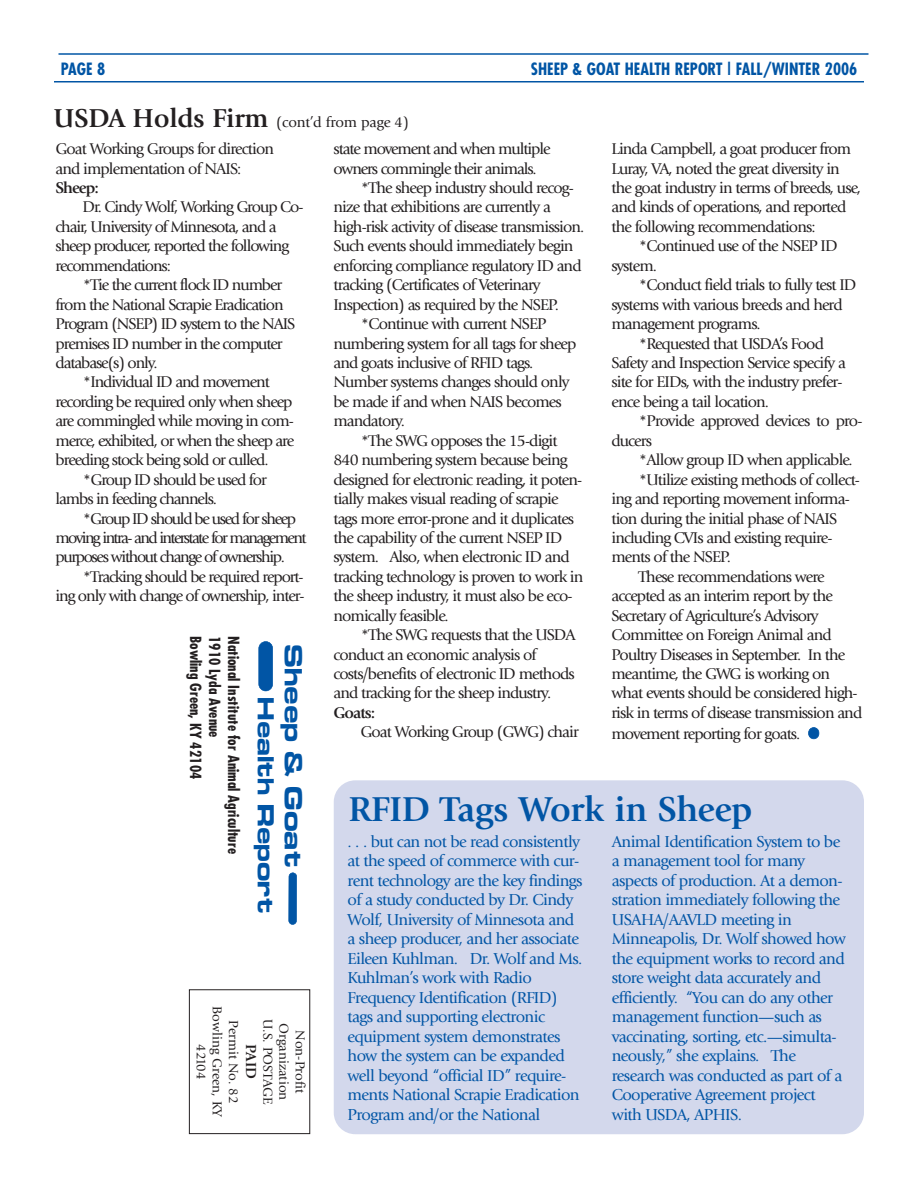
<style>
.page{position:relative;width:918px;height:1188px;background:#fff}
.page>*{position:absolute;margin:0;border:0;box-sizing:border-box;transform-origin:0 0}
.t1{font:700 36px "Giovanni";letter-spacing:-.01em;color:#0155a5}
.t2{font:700 22.5px "Euro";color:#0155a5}
.t3{font:700 21px "Euro";color:#0155a5}
.t4{font:16.5px/19.5px "Giovanni";letter-spacing:-.04em;color:#0155a5}
.t5{font:700 condensed 16.5px "Futura";color:#0155a5}
.t6{font:16.2px/19.5px "Giovanni";letter-spacing:-.055em;color:#231f20}
.t7{font:16.2px "Giovanni";letter-spacing:-.085em;color:#231f20}
.t8{font:16.2px "Giovanni";letter-spacing:-.1em;color:#231f20}
.t9{font:700 16.2px "Giovanni";letter-spacing:-.055em;color:#231f20}
.t10{font:700 condensed 15px "Futura";color:#231f20}
.t11{font:15px "Giovanni";letter-spacing:-.01em;color:#231f20}
.t12{font:700 15px "Giovanni";color:#231f20}
.t13{font:13.5px/16.2px "Giovanni";color:#231f20;text-align:center}
.s1{font-weight:700;font-size:27px}
</style>
<div class="page">
<div style="left:809px;top:728px;width:10px;height:11px;background:#0155a5;border-radius:5px"></div>
<div style="left:808px;top:727px;width:11px;height:12px;border:2px solid #0155a5;border-radius:6px"></div>
<hr style="left:58px;top:53px;width:810px;height:2px;background:#0155a5">
<hr style="left:54px;top:81px;width:810px;height:1px;background:#0155a5">
<div style="left:189px;top:989px;width:121px;height:145px;border:1px solid #231f20"></div>
<div style="left:259px;top:642px;width:14px;height:49px;background:#0155a5;border-radius:7px"></div>
<div style="left:258px;top:641px;width:15px;height:50px;border:1px solid #0155a5;border-radius:7px"></div>
<div style="left:289px;top:873px;width:8px;height:51px;background:#0155a5;border-radius:4px"></div>
<div style="left:288px;top:872px;width:9px;height:53px;border:1px solid #0155a5;border-radius:4px"></div>
<div style="left:334px;top:780px;width:530px;height:354px;background:#d3d8ec;border-radius:22px"></div>
<p class="t5" style="left:61px;top:61px;width:46px">PAGE 8</p>
<p class="t5" style="left:531px;top:61px;width:328px">SHEEP &amp; GOAT HEALTH REPORT | FALL/WINTER 2006</p>
<p class="t11" style="left:54px;top:117px;width:356px"><span class="s1">USDA Holds Firm</span> (cont’d from page 4)</p>
<p class="t6" style="left:55px;top:140px;width:220px">Goat Working Groups for direction and implementation of NAIS:</p>
<p class="t9" style="left:55px;top:181px;width:45px">Sheep:</p>
<p class="t6" style="left:55px;top:199px;width:249px;text-indent:27px">Dr. Cindy Wolf, Working Group Co&shy;chair, University of Minnesota, and a sheep producer, reported the following recommendations:</p>
<p class="t6" style="left:83px;top:277px;width:201px">*Tie the current flock ID number</p>
<p class="t6" style="left:55px;top:296px;width:230px">from the National Scrapie Eradication</p>
<p class="t6" style="left:55px;top:315px;width:241px">Program (NSEP) ID system to the NAIS</p>
<p class="t6" style="left:55px;top:335px;width:229px">premises ID number in the computer</p>
<p class="t6" style="left:55px;top:354px;width:104px">database(s) only.</p>
<p class="t6" style="left:83px;top:374px;width:189px">*Individual ID and movement</p>
<p class="t6" style="left:55px;top:393px;width:239px">recording be required only when sheep</p>
<p class="t6" style="left:55px;top:413px;width:240px">are commingled while moving in com-</p>
<p class="t6" style="left:55px;top:432px;width:240px">merce, exhibited, or when the sheep are</p>
<p class="t6" style="left:55px;top:452px;width:215px">breeding stock being sold or culled.</p>
<p class="t6" style="left:83px;top:471px;width:186px">*Group ID should be used for</p>
<p class="t6" style="left:55px;top:490px;width:163px">lambs in feeding channels.</p>
<p class="t7" style="left:83px;top:512px;width:215px">*Group ID should be used for sheep</p>
<p class="t8" style="left:55px;top:531px;width:252px">moving intra- and interstate for management</p>
<p class="t7" style="left:55px;top:551px;width:231px">purposes without change of ownership.</p>
<p class="t6" style="left:83px;top:568px;width:223px">*Tracking should be required report-</p>
<p class="t6" style="left:55px;top:588px;width:251px">ing only with change of ownership, inter-</p>
<p class="t10" style="left:202px;top:636px;width:145px;rotate:90deg">Bowling Green, KY 42104</p>
<p class="t10" style="left:221px;top:636px;width:103px;rotate:90deg">1910 Lyda Avenue</p>
<p class="t10" style="left:240px;top:636px;width:219px;rotate:90deg">National Institute for Animal Agriculture</p>
<h2 class="t2" style="left:302px;top:644px;width:225px;rotate:90deg">Sheep &amp; Goat</h2>
<p class="t3" style="left:273px;top:697px;width:218px;rotate:90deg">Health Report</p>
<p class="t13" style="left:241px;top:1006px;width:113px;rotate:90deg">Permit No. 82<br>Bowling Green, KY<br>42104</p>
<p class="t13" style="left:275px;top:1019px;width:87px;rotate:90deg">U.S. POSTAGE</p>
<p class="t13" style="left:291px;top:1023px;width:79px;rotate:90deg">Organization</p>
<p class="t13" style="left:307px;top:1030px;width:65px;rotate:90deg">Non-Profit</p>
<p class="t12" style="left:257px;top:1044px;width:36px;rotate:90deg">PAID</p>
<p class="t6" style="left:333px;top:140px;width:219px">state movement and when multiple</p>
<p class="t6" style="left:333px;top:160px;width:205px">owners commingle their animals.</p>
<p class="t6" style="left:361px;top:179px;width:215px">*The sheep industry should recog-</p>
<p class="t6" style="left:333px;top:199px;width:219px">nize that exhibitions are currently a</p>
<p class="t6" style="left:333px;top:218px;width:252px">high-risk activity of disease transmission.</p>
<p class="t6" style="left:333px;top:238px;width:242px">Such events should immediately begin</p>
<p class="t6" style="left:333px;top:257px;width:250px">enforcing compliance regulatory ID and</p>
<p class="t6" style="left:333px;top:277px;width:209px">tracking (Certificates of Veterinary</p>
<p class="t6" style="left:333px;top:296px;width:227px">Inspection) as required by the NSEP.</p>
<p class="t6" style="left:361px;top:315px;width:188px">*Continue with current NSEP</p>
<p class="t6" style="left:333px;top:335px;width:245px">numbering system for all tags for sheep</p>
<p class="t6" style="left:333px;top:354px;width:201px">and goats inclusive of RFID tags.</p>
<p class="t6" style="left:333px;top:374px;width:238px">Number systems changes should only</p>
<p class="t6" style="left:333px;top:393px;width:230px">be made if and when NAIS becomes</p>
<p class="t6" style="left:333px;top:413px;width:73px">mandatory.</p>
<p class="t6" style="left:361px;top:432px;width:198px">*The SWG opposes the 15-digit</p>
<p class="t6" style="left:333px;top:452px;width:236px">840 numbering system because being</p>
<p class="t6" style="left:333px;top:471px;width:250px">designed for electronic reading, it poten-</p>
<p class="t6" style="left:333px;top:490px;width:227px">tially makes visual reading of scrapie</p>
<p class="t6" style="left:333px;top:510px;width:242px">tags more error-prone and it duplicates</p>
<p class="t6" style="left:333px;top:529px;width:230px">the capability of the current NSEP ID</p>
<p class="t6" style="left:333px;top:549px;width:238px">system. Also, when electronic ID and</p>
<p class="t6" style="left:333px;top:568px;width:251px">tracking technology is proven to work in</p>
<p class="t6" style="left:333px;top:588px;width:241px">the sheep industry, it must also be eco-</p>
<p class="t6" style="left:333px;top:607px;width:117px">nomically feasible.</p>
<p class="t6" style="left:361px;top:626px;width:217px">*The SWG requests that the USDA</p>
<p class="t6" style="left:333px;top:646px;width:205px">conduct an economic analysis of</p>
<p class="t6" style="left:333px;top:665px;width:243px">costs/benefits of electronic ID methods</p>
<p class="t6" style="left:333px;top:685px;width:219px">and tracking for the sheep industry.</p>
<p class="t9" style="left:333px;top:706px;width:43px">Goats:</p>
<p class="t6" style="left:361px;top:724px;width:220px">Goat Working Group (GWG) chair</p>
<p class="t6" style="left:612px;top:140px;width:251px">Linda Campbell, a goat producer from Luray, VA, noted the great diversity in the goat industry in terms of breeds, use, and kinds of operations, and reported the following recommendations:</p>
<p class="t6" style="left:612px;top:238px;width:228px;text-indent:27px">*Continued use of the NSEP ID system.</p>
<p class="t6" style="left:639px;top:277px;width:220px">*Conduct field trials to fully test ID</p>
<p class="t6" style="left:612px;top:296px;width:233px">systems with various breeds and herd</p>
<p class="t6" style="left:612px;top:315px;width:151px">management programs.</p>
<p class="t6" style="left:639px;top:335px;width:187px">*Requested that USDA’s Food</p>
<p class="t6" style="left:612px;top:354px;width:236px">Safety and Inspection Service specify a</p>
<p class="t6" style="left:612px;top:374px;width:233px">site for EIDs, with the industry prefer-</p>
<p class="t6" style="left:612px;top:393px;width:159px">ence being a tail location.</p>
<p class="t6" style="left:639px;top:413px;width:225px">*Provide approved devices to pro-</p>
<p class="t6" style="left:612px;top:432px;width:42px">ducers</p>
<p class="t6" style="left:639px;top:452px;width:216px">*Allow group ID when applicable.</p>
<p class="t6" style="left:639px;top:471px;width:223px">*Utilize existing methods of collect-</p>
<p class="t6" style="left:612px;top:490px;width:240px">ing and reporting movement informa-</p>
<p class="t6" style="left:612px;top:510px;width:227px">tion during the initial phase of NAIS</p>
<p class="t6" style="left:612px;top:529px;width:223px">including CVIs and existing require-</p>
<p class="t6" style="left:612px;top:549px;width:121px">ments of the NSEP.</p>
<p class="t6" style="left:639px;top:568px;width:188px">These recommendations were</p>
<p class="t6" style="left:612px;top:588px;width:223px">accepted as an interim report by the</p>
<p class="t6" style="left:612px;top:607px;width:209px">Secretary of Agriculture’s Advisory</p>
<p class="t6" style="left:612px;top:626px;width:222px">Committee on Foreign Animal and</p>
<p class="t6" style="left:612px;top:646px;width:235px">Poultry Diseases in September. In the</p>
<p class="t6" style="left:612px;top:665px;width:220px">meantime, the GWG is working on</p>
<p class="t6" style="left:612px;top:685px;width:248px">what events should be considered high-</p>
<p class="t6" style="left:612px;top:704px;width:252px">risk in terms of disease transmission and</p>
<p class="t6" style="left:612px;top:726px;width:190px">movement reporting for goats.</p>
<h1 class="t1" style="left:348px;top:795px;width:406px">RFID Tags Work in Sheep</h1>
<p class="t4" style="left:348px;top:833px;width:237px">. . . but can not be read consistently at the speed of commerce with cur&shy;rent technology are the key findings of a study conducted by Dr. Cindy<br>Wolf, University of Minnesota and a sheep producer, and her associate<br>Eileen Kuhlman. Dr. Wolf and Ms.<br>Kuhlman’s work with Radio<br>Frequency Identification (RFID) tags and supporting electronic equipment system demonstrates how the system can be expanded well beyond “official ID” require&shy;ments National Scrapie Eradication<br>Program and/or the National</p>
<p class="t4" style="left:612px;top:833px;width:236px">Animal Identification System to be a management tool for many aspects of production. At a demon&shy;stration immediately following the<br>USAHA/AAVLD meeting in<br>Minneapolis, Dr. Wolf showed how the equipment works to record and store weight data accurately and efficiently. “You can do any other management function—such as vaccinating, sorting, etc.—simulta&shy;neously,” she explains. The research was conducted as part of a<br>Cooperative Agreement project with USDA, APHIS.</p>
</div>
